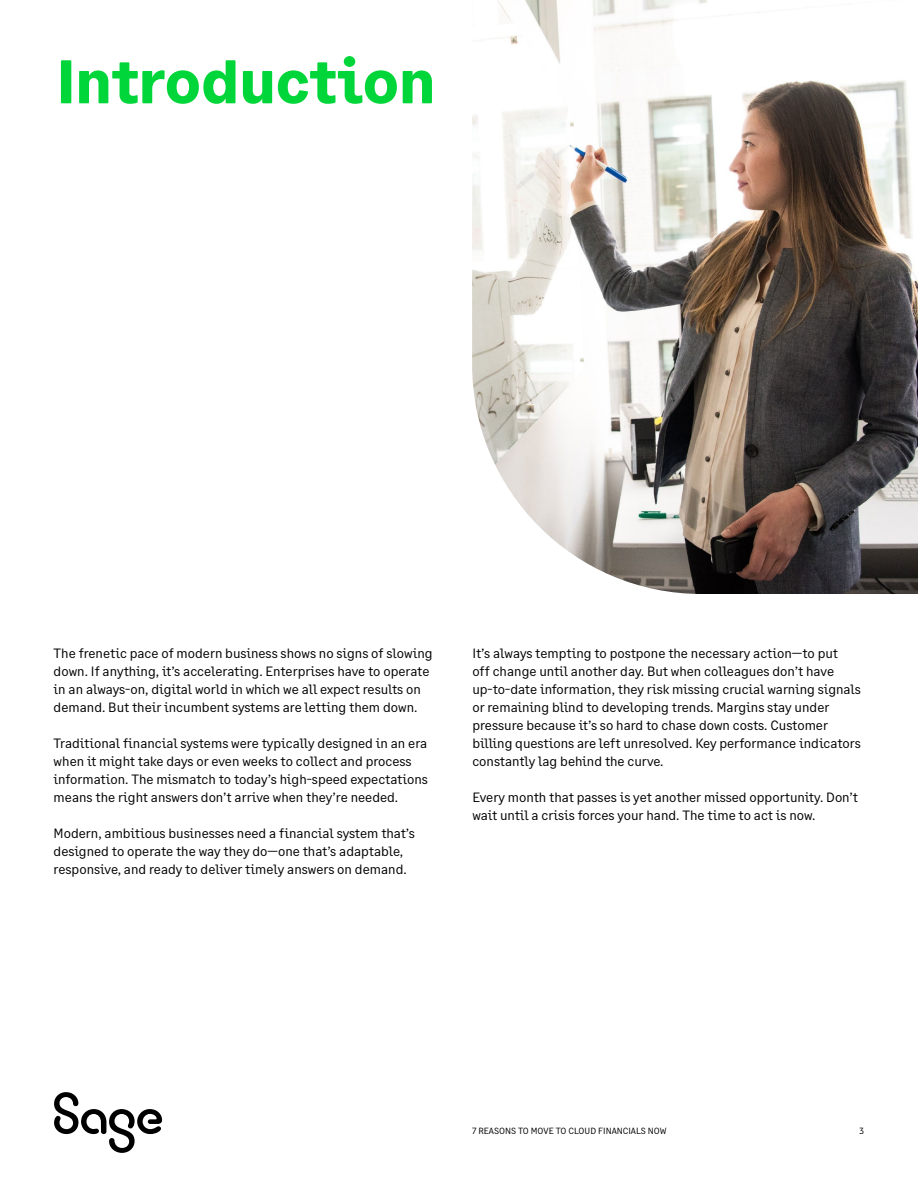
<style>
.page{position:relative;width:918px;height:1188px;background:#fff}
.page>*{position:absolute;margin:0;border:0;box-sizing:border-box;transform-origin:0 0}
.t1{font:700 61.5px "Sage Text";color:#00d639}
.t2{font:13.5px/18px "Sage Text";color:#000}
.t3{font:9px "Sage Text";color:#000}
</style>
<div class="page">
<img style="left:472px;top:0;width:446px;height:594px">
<svg style="left:54px;top:1092px;width:108px;height:61px"></svg>
<h1 class="t1" style="left:57px;top:43px;width:380px">Introduction</h1>
<p class="t2" style="left:54px;top:645px;width:380px">The frenetic pace of modern business shows no signs of slowing down. If anything, it’s accelerating. Enterprises have to operate in an always-on, digital world in which we all expect results on demand. But their incumbent systems are letting them down.</p>
<p class="t2" style="left:54px;top:735px;width:376px">Traditional financial systems were typically designed in an era when it might take days or even weeks to collect and process information. The mismatch to today’s high-speed expectations means the right answers don’t arrive when they’re needed.</p>
<p class="t2" style="left:54px;top:825px;width:363px">Modern, ambitious businesses need a financial system that’s designed to operate the way they do—one that’s adaptable, responsive, and ready to deliver timely answers on demand.</p>
<p class="t2" style="left:472px;top:645px;width:390px">It’s always tempting to postpone the necessary action—to put<br>off change until another day. But when colleagues don’t have up-to-date information, they risk missing crucial warning signals or remaining blind to developing trends. Margins stay under pressure because it’s so hard to chase down costs. Customer billing questions are left unresolved. Key performance indicators constantly lag behind the curve.</p>
<p class="t2" style="left:472px;top:789px;width:387px">Every month that passes is yet another missed opportunity. Don’t wait until a crisis forces your hand. The time to act is now.</p>
<p class="t3" style="left:472px;top:1125px;width:196px">7 REASONS TO MOVE TO CLOUD FINANCIALS NOW</p>
<p class="t3" style="left:859px;top:1125px;width:6px">3</p>
</div>
